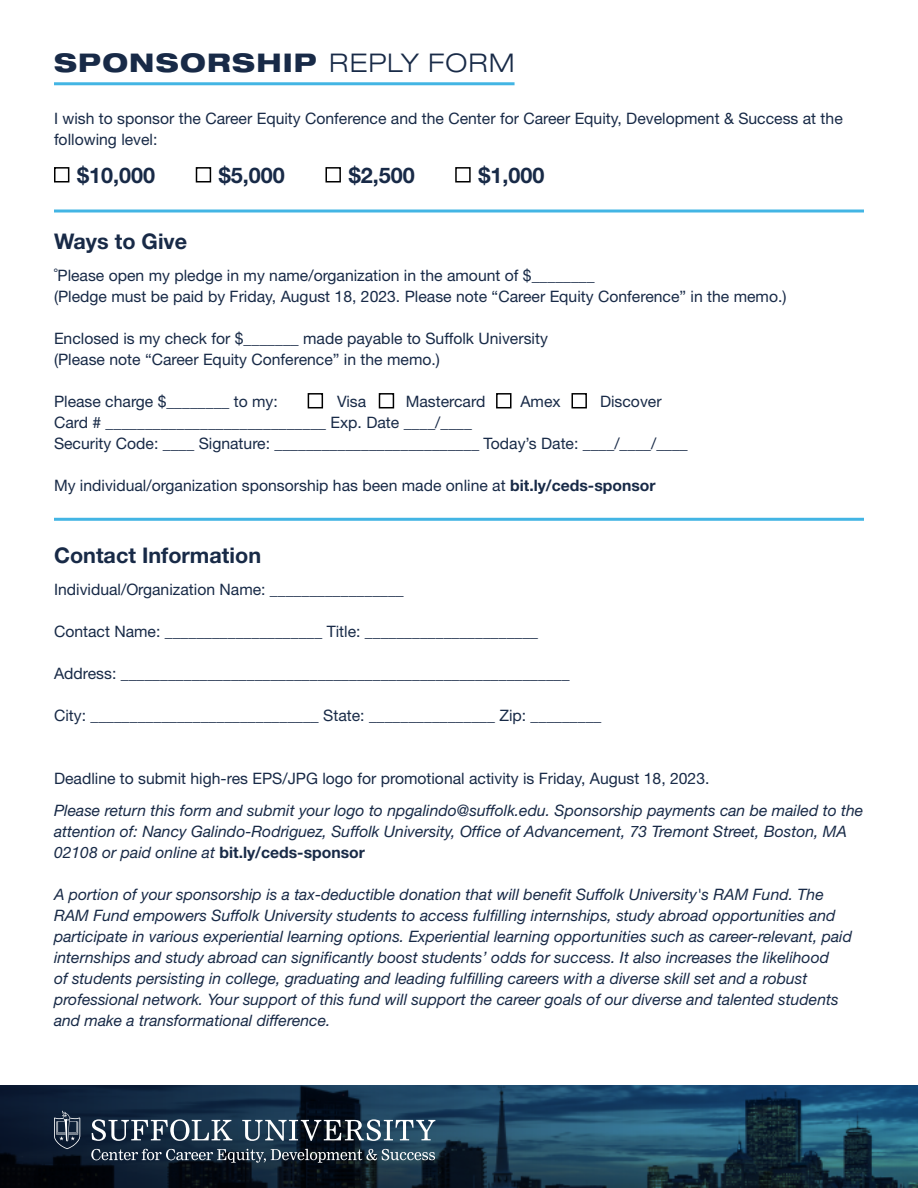
<style>
.page{position:relative;width:918px;height:1188px;background:#fff}
.page>*{position:absolute;margin:0;border:0;box-sizing:border-box;transform-origin:0 0}
.t1{font:800 expanded 25.8px "Helvetica Neue LT Pro";letter-spacing:.05em;color:#182a47}
.t2{font:700 21.6px "Helvetica Neue LT Pro";color:#182a47}
.t3{font:15.75px/21px "Helvetica Neue LT Pro";color:#182a47}
.t4{font:italic 15.75px/21px "Helvetica Neue LT Pro";color:#182a47}
.s1{font-weight:300}
.s2{font-weight:700}
.s3{font-weight:700;font-style:normal}
</style>
<div class="page">
<hr style="left:54px;top:82px;width:461px;height:3px;background:#43b5e4">
<svg style="left:0;top:1086px;width:918px;height:102px;background:#17384f"></svg>
<svg style="left:92px;top:1119px;width:140px;height:22px"></svg>
<svg style="left:242px;top:1119px;width:193px;height:22px"></svg>
<svg style="left:91px;top:1149px;width:344px;height:14px;background:#455461"></svg>
<svg style="left:54px;top:1110px;width:26px;height:39px"></svg>
<div style="left:54px;top:167px;width:15px;height:16px;border:2px solid #000"></div>
<div style="left:196px;top:167px;width:15px;height:16px;border:2px solid #000"></div>
<div style="left:325px;top:167px;width:16px;height:16px;border:2px solid #000"></div>
<div style="left:455px;top:167px;width:16px;height:16px;border:2px solid #000"></div>
<hr style="left:54px;top:210px;width:810px;height:3px;background:#43b5e4">
<hr style="left:54px;top:518px;width:810px;height:3px;background:#43b5e4">
<div style="left:308px;top:393px;width:15px;height:15px;border:2px solid #000"></div>
<div style="left:379px;top:393px;width:15px;height:15px;border:2px solid #000"></div>
<div style="left:572px;top:393px;width:15px;height:15px;border:2px solid #000"></div>
<div style="left:496px;top:393px;width:16px;height:15px;border:2px solid #000"></div>
<h1 class="t1" style="left:54px;top:47px;width:462px">SPONSORSHIP <span class="s1">REPLY FORM</span></h1>
<p class="t3" style="left:54px;top:107px;width:790px">I wish to sponsor the Career Equity Conference and the Center for Career Equity, Development &amp; Success at the following level:</p>
<h2 class="t2" style="left:77px;top:161px;width:80px">$10,000</h2>
<h2 class="t2" style="left:219px;top:161px;width:68px">$5,000</h2>
<h2 class="t2" style="left:349px;top:161px;width:68px">$2,500</h2>
<h2 class="t2" style="left:478px;top:161px;width:68px">$1,000</h2>
<h2 class="t2" style="left:54px;top:228px;width:135px">Ways to Give</h2>
<p class="t3" style="left:54px;top:264px;width:734px">˚Please open my pledge in my name/organization in the amount of $________<br>(Pledge must be paid by Friday, August 18, 2023. Please note “Career Equity Conference” in the memo.)</p>
<p class="t3" style="left:54px;top:327px;width:495px">Enclosed is my check for $_______ made payable to Suffolk University (Please note “Career Equity Conference” in the memo.)</p>
<p class="t3" style="left:54px;top:390px;width:225px">Please charge $________ to my:</p>
<p class="t3" style="left:337px;top:390px;width:31px">Visa</p>
<p class="t3" style="left:406px;top:390px;width:81px">Mastercard</p>
<p class="t3" style="left:520px;top:390px;width:42px">Amex</p>
<p class="t3" style="left:600px;top:390px;width:63px">Discover</p>
<p class="t3" style="left:54px;top:411px;width:635px">Card # ____________________________ Exp. Date ____/____<br>Security Code: ____ Signature: __________________________ Today’s Date: ____/____/____</p>
<p class="t3" style="left:54px;top:474px;width:603px">My individual/organization sponsorship has been made online at <span class="s2">bit.ly/ceds-sponsor</span></p>
<h2 class="t2" style="left:54px;top:542px;width:209px">Contact Information</h2>
<p class="t3" style="left:54px;top:578px;width:351px">Individual/Organization Name: _________________</p>
<p class="t3" style="left:54px;top:620px;width:486px">Contact Name: ____________________ Title: ______________________</p>
<p class="t3" style="left:54px;top:662px;width:517px">Address: _________________________________________________________</p>
<p class="t3" style="left:54px;top:704px;width:549px">City: _____________________________ State: ________________ Zip: _________</p>
<p class="t3" style="left:54px;top:767px;width:657px">Deadline to submit high-res EPS/JPG logo for promotional activity is Friday, August 18, 2023.</p>
<p class="t4" style="left:54px;top:799px;width:811px">Please return this form and submit your logo to npgalindo@suffolk.edu. Sponsorship payments can be mailed to the attention of: Nancy Galindo-Rodriguez, Suffolk University, Office of Advancement, 73 Tremont Street, Boston, MA<br>02108 or paid online at <span class="s3">bit.ly/ceds-sponsor</span></p>
<p class="t4" style="left:54px;top:883px;width:800px">A portion of your sponsorship is a tax-deductible donation that will benefit Suffolk University's RAM Fund. The RAM Fund empowers Suffolk University students to access fulfilling internships, study abroad opportunities and participate in various experiential learning options. Experiential learning opportunities such as career-relevant, paid internships and study abroad can significantly boost students’ odds for success. It also increases the likelihood<br>of students persisting in college, graduating and leading fulfilling careers with a diverse skill set and a robust professional network. Your support of this fund will support the career goals of our diverse and talented students and make a transformational difference.</p>
</div>
